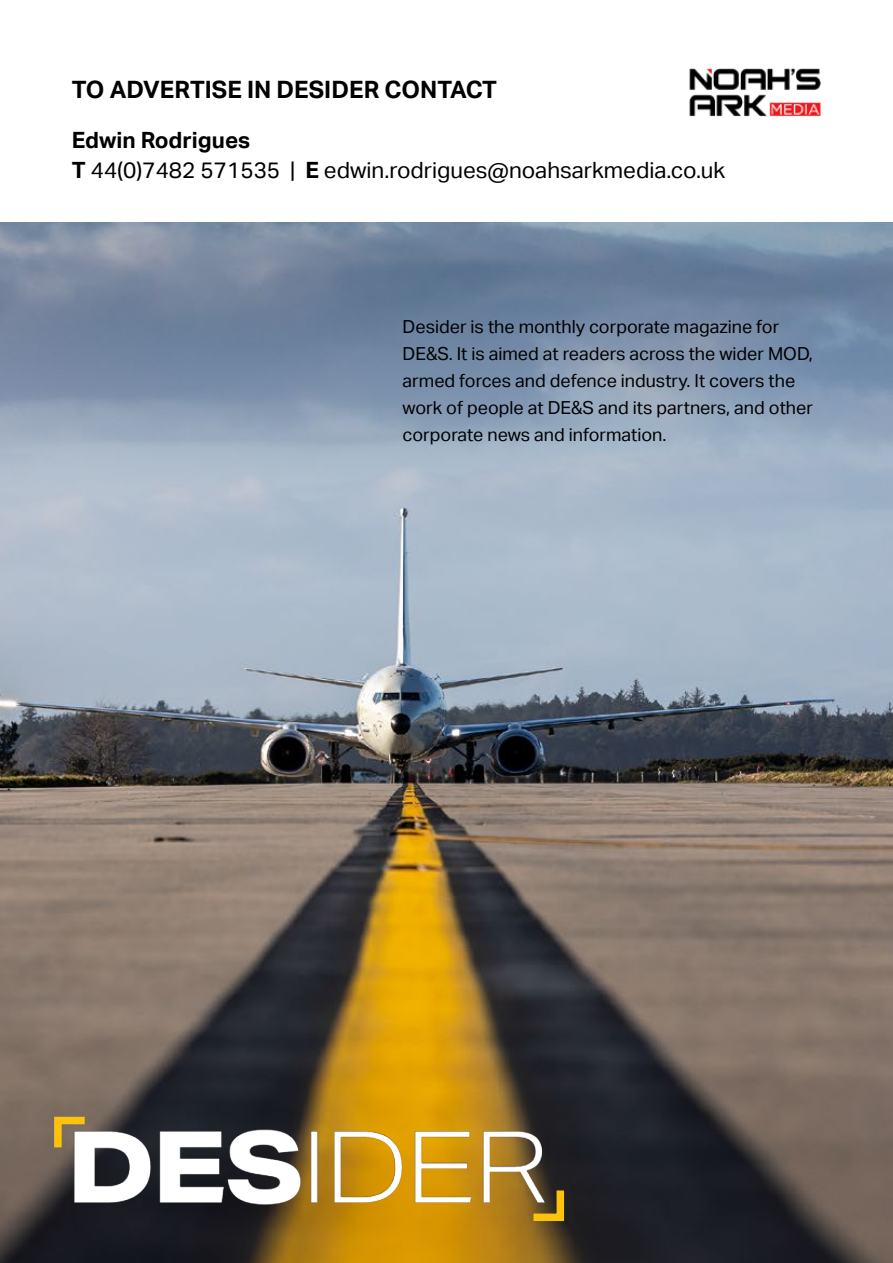
<style>
.page{position:relative;width:893px;height:1263px;background:#fff}
.page>*{position:absolute;margin:0;border:0;box-sizing:border-box;transform-origin:0 0}
.t1{font:700 24px "Aktiv Grotesk";color:#000}
.t2{font:22.5px/29.8px "Aktiv Grotesk";color:#000}
.t3{font:18px/27px "Aktiv Grotesk";color:#000}
.s1{font-weight:700}
</style>
<div class="page">
<img style="left:0;top:223px;width:893px;height:1040px">
<img style="left:689px;top:68px;width:132px;height:49px">
<img style="left:69px;top:1128px;width:484px;height:78px">
<svg style="left:50px;top:1113px;width:42px;height:42px"></svg>
<svg style="left:526px;top:1183px;width:42px;height:42px;background:#846b2f"></svg>
<svg style="left:889px;top:1260px;width:4px;height:3px"></svg>
<img style="left:0;top:468px;width:1px;height:795px">
<h1 class="t1" style="left:72px;top:75px;width:427px">TO ADVERTISE IN DESIDER CONTACT</h1>
<p class="t2" style="left:72px;top:125px;width:655px"><span class="s1">Edwin Rodrigues<br>T</span> 44(0)7482 571535 | <span class="s1">E</span> edwin.rodrigues@noahsarkmedia.co.uk</p>
<p class="t3" style="left:403px;top:314px;width:412px">Desider is the monthly corporate magazine for DE&amp;S. It is aimed at readers across the wider MOD, armed forces and defence industry. It covers the work of people at DE&amp;S and its partners, and other corporate news and information.</p>
</div>
